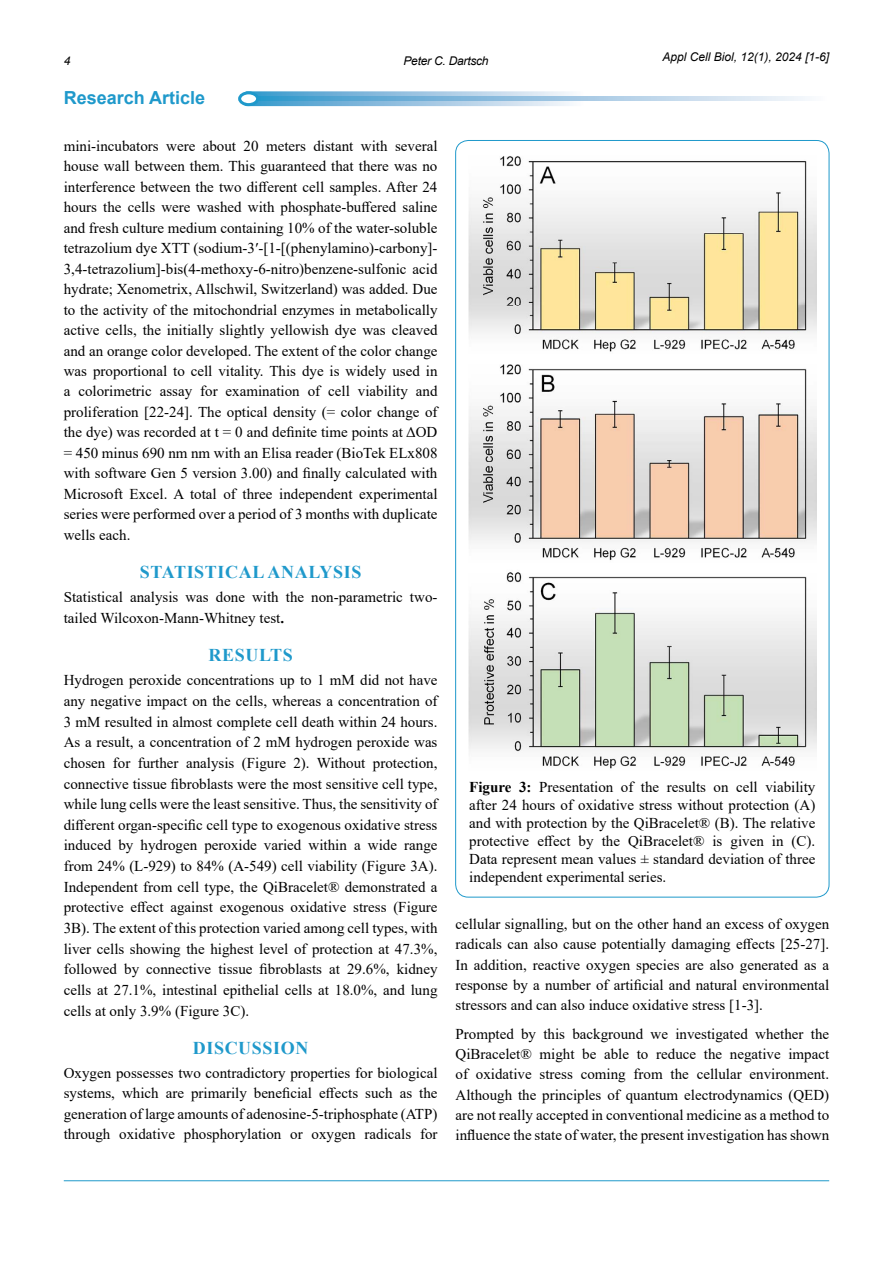
<style>
.page{position:relative;width:893px;height:1263px;background:#fff}
.page>*{position:absolute;margin:0;border:0;box-sizing:border-box;transform-origin:0 0}
.t1{font:700 18px "Times New Roman";letter-spacing:.035em;color:#1f99cb}
.t2{font:700 18px "Arial";color:#1f99cb}
.t3{font:15px/20.4px "Times New Roman";color:#000;text-align:justify}
.t4{font:italic 12px "Arial";color:#000}
.t5{font:italic 12px "Arial";letter-spacing:-.02em;color:#000}
.s1{font-weight:700}
</style>
<div class="page">
<svg style="left:243px;top:91px;width:342px;height:15px;background:#9bc6e2"></svg>
<div style="left:240px;top:93px;width:18px;height:12px;background:#fff;border-radius:50%"></div>
<div style="left:238px;top:91px;width:21px;height:15px;border:3px solid #1f99cb;border-radius:50%"></div>
<svg style="left:259px;top:97px;width:548px;height:4px;background:#94c3e1"></svg>
<hr style="left:64px;top:1180px;width:765px;height:1px;background:#1f99cb">
<img style="left:468px;top:156px;width:349px;height:613px">
<p class="t4" style="left:64px;top:53px;width:8px">4</p>
<p class="t5" style="left:404px;top:53px;width:87px">Peter C. Dartsch</p>
<p class="t4" style="left:662px;top:49px;width:168px">Appl Cell Biol, 12(1), 2024 [1-6]</p>
<p class="t2" style="left:64px;top:85px;width:143px">Research Article</p>
<p class="t3" style="left:64px;top:135px;width:375px">mini-incubators were about 20 meters distant with several house wall between them. This guaranteed that there was no interference between the two different cell samples. After 24 hours the cells were washed with phosphate-buffered saline and fresh culture medium containing 10% of the water-soluble tetrazolium dye XTT (sodium-3′-[1-[(phenylamino)-carbony]- 3,4-tetrazolium]-bis(4-methoxy-6-nitro)benzene-sulfonic acid hydrate; Xenometrix, Allschwil, Switzerland) was added. Due to the activity of the mitochondrial enzymes in metabolically active cells, the initially slightly yellowish dye was cleaved and an orange color developed. The extent of the color change was proportional to cell vitality. This dye is widely used in a colorimetric assay for examination of cell viability and proliferation [22-24]. The optical density (= color change of the dye) was recorded at t = 0 and definite time points at ΔOD = 450 minus 690 nm nm with an Elisa reader (BioTek ELx808 with software Gen 5 version 3.00) and finally calculated with Microsoft Excel. A total of three independent experimental series were performed over a period of 3 months with duplicate wells each.</p>
<p class="t1" style="left:140px;top:559px;width:91px">STATISTICA</p>
<p class="t1" style="left:252px;top:559px;width:91px">L ANALYSIS</p>
<p class="t3" style="left:64px;top:587px;width:375px">Statistical analysis was done with the non-parametric two&shy;tailed Wilcoxon-Mann-Whitney test<span class="s1">.</span></p>
<p class="t1" style="left:209px;top:642px;width:13px">RES</p>
<p class="t1" style="left:245px;top:642px;width:46px">ULTS</p>
<p class="t3" style="left:64px;top:670px;width:375px">Hydrogen peroxide concentrations up to 1 mM did not have any negative impact on the cells, whereas a concentration of 3 mM resulted in almost complete cell death within 24 hours.<br>As a result, a concentration of 2 mM hydrogen peroxide was chosen for further analysis (Figure 2). Without protection, connective tissue fibroblasts were the most sensitive cell type, while lung cells were the least sensitive. Thus, the sensitivity of different organ-specific cell type to exogenous oxidative stress induced by hydrogen peroxide varied within a wide range from 24% (L-929) to 84% (A-549) cell viability (Figure 3A).<br>Independent from cell type, the QiBracelet® demonstrated a protective effect against exogenous oxidative stress (Figure 3B). The extent of this protection varied among cell types, with liver cells showing the highest level of protection at 47.3%, followed by connective tissue fibroblasts at 29.6%, kidney cells at 27.1%, intestinal epithelial cells at 18.0%, and lung cells at only 3.9% (Figure 3C).</p>
<p class="t1" style="left:193px;top:1034px;width:71px">DISCUSSIO</p>
<p class="t1" style="left:295px;top:1034px;width:14px">N</p>
<p class="t3" style="left:64px;top:1062px;width:375px">Oxygen possesses two contradictory properties for biological systems, which are primarily beneficial effects such as the generation of large amounts of adenosine-5-triphosphate (ATP) through oxidative phosphorylation or oxygen radicals for</p>
<p class="t3" style="left:469px;top:778px;width:348px;line-height:18px"><span class="s1">FIGURE 3:</span> Presentation of the results on cell viability after 24 hours of oxidative stress without protection (A) and with protection by the QiBracelet® (B). The relative protective effect by the QiBracelet® is given in (C).<br>Data represent mean values ± standard deviation of three independent experimental series.</p>
<p class="t3" style="left:455px;top:913px;width:375px">cellular signalling, but on the other hand an excess of oxygen radicals can also cause potentially damaging effects [25-27].<br>In addition, reactive oxygen species are also generated as a response by a number of artificial and natural environmental stressors and can also induce oxidative stress [1-3].</p>
<p class="t3" style="left:455px;top:1023px;width:375px">Prompted by this background we investigated whether the QiBracelet® might be able to reduce the negative impact of oxidative stress coming from the cellular environment.<br>Although the principles of quantum electrodynamics (QED) are not really accepted in conventional medicine as a method to influence the state of water, the present investigation has shown</p>
</div>
